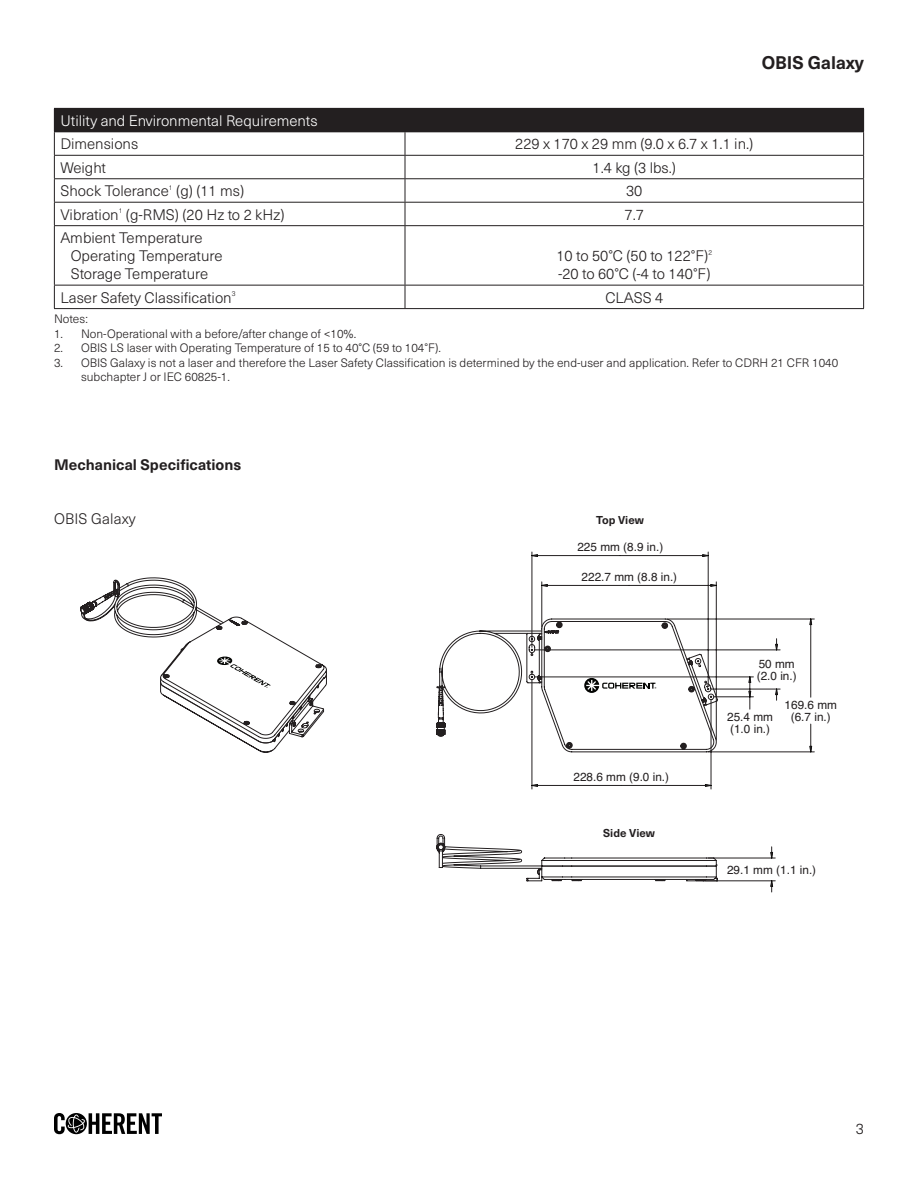
<style>
.page{position:relative;width:918px;height:1188px;background:#fff}
.page>*{position:absolute;margin:0;border:0;box-sizing:border-box;transform-origin:0 0}
.t1{font:700 18px "Neue Haas Unica Pro";color:#231f20}
.t2{font:300 15px "Neue Haas Unica Pro";color:#231f20}
.White_text_on_table_header{font:300 15px "Neue Haas Unica Pro";color:#fff}
.t3{font:700 15px "Neue Haas Unica Pro";color:#231f20}
.Foot_Note{font:300 12px/14.4px "Neue Haas Unica Pro";color:#231f20}
.t4{font:11.85px/11.9px "Helvetica";color:#231f20}
.View_Description{font:700 11.25px "Neue Haas Unica Pro";color:#231f20}
</style>
<div class="page">
<svg style="left:54px;top:1113px;width:108px;height:21px"></svg>
<div style="left:54px;top:108px;width:810px;height:24px;background:#231f20"></div>
<hr style="left:54px;top:155px;width:351px;height:1px;background:#231f20">
<hr style="left:405px;top:155px;width:459px;height:1px;background:#231f20">
<hr style="left:54px;top:178px;width:351px;height:1px;background:#231f20">
<hr style="left:405px;top:178px;width:459px;height:1px;background:#231f20">
<hr style="left:54px;top:202px;width:351px;height:1px;background:#231f20">
<hr style="left:405px;top:202px;width:459px;height:1px;background:#231f20">
<svg style="left:405px;top:132px;width:1px;height:93px"></svg>
<hr style="left:54px;top:225px;width:351px;height:1px;background:#231f20">
<hr style="left:54px;top:226px;width:1px;height:59px;background:#231f20">
<hr style="left:405px;top:225px;width:459px;height:1px;background:#231f20">
<hr style="left:405px;top:226px;width:1px;height:59px;background:#231f20">
<hr style="left:863px;top:226px;width:1px;height:59px;background:#231f20">
<hr style="left:54px;top:285px;width:351px;height:1px;background:#231f20">
<svg style="left:54px;top:286px;width:1px;height:22px"></svg>
<hr style="left:405px;top:285px;width:459px;height:1px;background:#231f20">
<svg style="left:405px;top:286px;width:1px;height:22px"></svg>
<svg style="left:863px;top:286px;width:1px;height:22px"></svg>
<hr style="left:54px;top:308px;width:351px;height:1px;background:#231f20">
<hr style="left:405px;top:308px;width:459px;height:1px;background:#231f20">
<svg style="left:54px;top:132px;width:1px;height:93px"></svg>
<svg style="left:863px;top:132px;width:1px;height:93px"></svg>
<svg style="left:531px;top:753px;width:181px;height:37px"></svg>
<hr style="left:708px;top:977px;width:67px;height:1px;background:#231f20">
<hr style="left:706px;top:1000px;width:69px;height:1px;background:#231f20">
<hr style="left:535px;top:650px;width:245px;height:1px;background:#231f20">
<hr style="left:711px;top:689px;width:69px;height:1px;background:#231f20">
<hr style="left:714px;top:697px;width:39px;height:1px;background:#231f20">
<hr style="left:535px;top:677px;width:218px;height:1px;background:#231f20">
<hr style="left:621px;top:785px;width:90px;height:1px;background:#231f20">
<hr style="left:532px;top:785px;width:89px;height:1px;background:#231f20">
<hr style="left:711px;top:699px;width:1px;height:90px;background:#231f20">
<hr style="left:532px;top:680px;width:1px;height:109px;background:#231f20">
<hr style="left:620px;top:555px;width:88px;height:1px;background:#231f20">
<hr style="left:532px;top:555px;width:88px;height:1px;background:#231f20">
<hr style="left:708px;top:552px;width:1px;height:134px;background:#231f20">
<hr style="left:532px;top:552px;width:1px;height:95px;background:#231f20">
<hr style="left:811px;top:619px;width:1px;height:78px;background:#231f20">
<hr style="left:708px;top:752px;width:106px;height:1px;background:#231f20">
<hr style="left:667px;top:619px;width:147px;height:1px;background:#231f20">
<svg style="left:775px;top:639px;width:3px;height:11px"></svg>
<svg style="left:775px;top:689px;width:3px;height:11px"></svg>
<svg style="left:749px;top:677px;width:2px;height:32px"></svg>
<svg style="left:705px;top:784px;width:6px;height:3px"></svg>
<svg style="left:532px;top:784px;width:6px;height:3px"></svg>
<svg style="left:702px;top:554px;width:6px;height:3px"></svg>
<svg style="left:532px;top:554px;width:6px;height:3px"></svg>
<svg style="left:810px;top:724px;width:2px;height:28px"></svg>
<hr style="left:708px;top:858px;width:67px;height:1px;background:#231f20">
<hr style="left:706px;top:881px;width:69px;height:1px;background:#231f20">
<hr style="left:667px;top:804px;width:147px;height:1px;background:#231f20">
<svg style="left:436px;top:804px;width:282px;height:77px"></svg>
<svg style="left:770px;top:847px;width:3px;height:11px"></svg>
<svg style="left:770px;top:881px;width:3px;height:11px"></svg>
<svg style="left:80px;top:577px;width:638px;height:176px"></svg>
<h1 class="t1" style="left:762px;top:51px;width:104px">OBIS Galaxy</h1>
<p class="White_text_on_table_header" style="left:60px;top:112px;width:259px">Utility and Environmental Requirements</p>
<p class="t2" style="left:60px;top:135px;width:79px">Dimensions</p>
<p class="t2" style="left:515px;top:135px;width:240px">229 x 170 x 29 mm (9.0 x 6.7 x 1.1 in.)</p>
<p class="t2" style="left:60px;top:159px;width:47px">Weight</p>
<p class="t2" style="left:593px;top:159px;width:85px">1.4 kg (3 lbs.)</p>
<p class="t2" style="left:60px;top:182px;width:185px">Shock Tolerance<sup>1</sup> (g) (11 ms)</p>
<p class="t2" style="left:626px;top:182px;width:18px">30</p>
<p class="t2" style="left:60px;top:205px;width:226px">Vibration<sup>1</sup> (g-RMS) (20 Hz to 2 kHz)</p>
<p class="t2" style="left:625px;top:205px;width:21px">7.7</p>
<p class="t2" style="left:60px;top:229px;width:144px">Ambient Temperature</p>
<p class="t2" style="left:71px;top:247px;width:153px">Operating Temperature</p>
<p class="t2" style="left:71px;top:265px;width:139px">Storage Temperature</p>
<p class="t2" style="left:556px;top:247px;width:157px">10 to 50°C (50 to 122°F)<sup>2</sup></p>
<p class="t2" style="left:558px;top:265px;width:154px">-20 to 60°C (-4 to 140°F)</p>
<p class="t2" style="left:60px;top:288px;width:177px">Laser Safety Classification<sup>3</sup></p>
<p class="t2" style="left:605px;top:288px;width:59px">CLASS 4</p>
<p class="Foot_Note" style="left:54px;top:312px;width:35px">Notes:</p>
<p class="Foot_Note" style="left:54px;top:327px;width:304px">1. Non-Operational with a before/after change of &lt;10%.</p>
<p class="Foot_Note" style="left:54px;top:341px;width:389px">2. OBIS LS laser with Operating Temperature of 15 to 40°C (59 to 104°F).</p>
<p class="Foot_Note" style="left:81px;top:355px;width:759px;text-indent:-27px">3. OBIS Galaxy is not a laser and therefore the Laser Safety Classification is determined by the end-user and application. Refer to CDRH 21 CFR 1040 subchapter J or IEC 60825-1.</p>
<p class="t3" style="left:54px;top:456px;width:189px">Mechanical Specifications</p>
<p class="t2" style="left:54px;top:510px;width:83px">OBIS Galaxy</p>
<p class="View_Description" style="left:596px;top:514px;width:49px">Top View</p>
<p class="t4" style="left:577px;top:541px;width:87px">225 mm (8.9 in.)</p>
<p class="t4" style="left:582px;top:571px;width:97px">222.7 mm (8.8 in.)</p>
<p class="t4" style="left:573px;top:771px;width:97px">228.6 mm (9.0 in.)</p>
<p class="View_Description" style="left:603px;top:826px;width:53px">Side View</p>
<p class="t4" style="left:757px;top:659px;width:41px">50 mm (2.0 in.)</p>
<p class="t4" style="left:785px;top:699px;width:110px">169.6 mm 169.6 mm</p>
<p class="t4" style="left:727px;top:711px;width:47px">25.4 mm</p>
<p class="t4" style="left:791px;top:711px;width:41px">(6.7 in.)</p>
<p class="t4" style="left:730px;top:723px;width:41px">(1.0 in.)</p>
<p class="t4" style="left:783px;top:711px;width:47px">25.4 mm</p>
<p class="t4" style="left:727px;top:865px;width:91px">29.1 mm (1.1 in.)</p>
<p class="t2" style="left:856px;top:1120px;width:10px">3</p>
</div>
